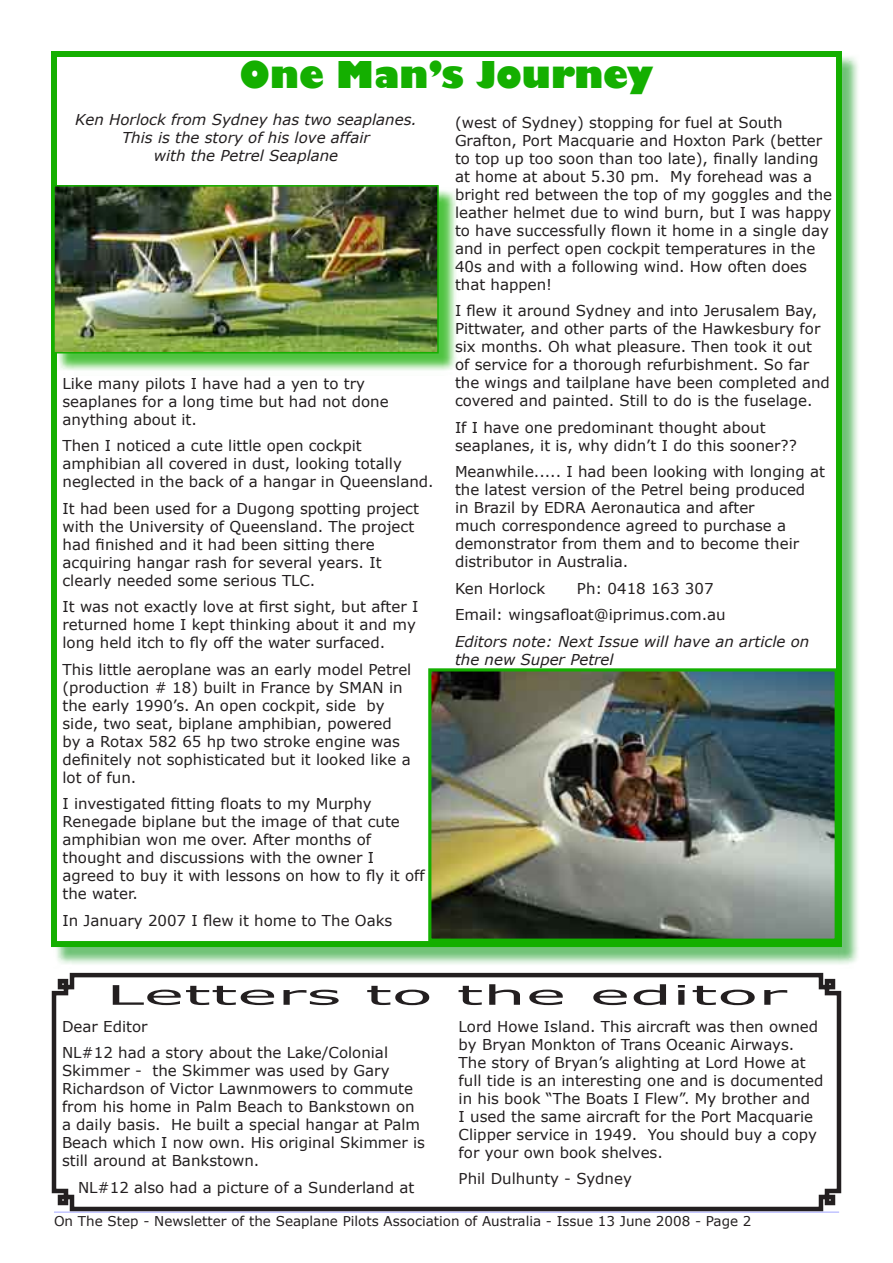
<style>
.page{position:relative;width:893px;height:1263px;background:#fff}
.page>*{position:absolute;margin:0;border:0;box-sizing:border-box;transform-origin:0 0}
.Heading_Style_A{font:800 36px "Gill Sans";color:#14af00}
.Body_Text{font:27px "Verdana";color:#231f20;scale:2.5 1}
.Body_Text-2{font:15px/18px "Verdana";color:#231f20}
.Body_Text-3{font:italic 15px/18px "Verdana";color:#231f20}
.t1{font:13.5px "Verdana";color:#231f20}
</style>
<div class="page">
<div style="left:53px;top:53px;width:815px;height:919px;background:#40ae49;opacity:.75"></div>
<div style="left:51px;top:51px;width:791px;height:896px;background:#fff;border:6px solid #14af00"></div>
<img style="left:432px;top:672px;width:402px;height:266px">
<div style="left:428px;top:668px;width:410px;height:274px;border:3px solid #14af00"></div>
<div style="left:56px;top:187px;width:408px;height:191px;background:#14af00;opacity:.75"></div>
<img style="left:56px;top:188px;width:380px;height:162px">
<div style="left:53px;top:185px;width:386px;height:168px;border:2px solid #14af00"></div>
<svg style="left:51px;top:970px;width:792px;height:243px"></svg>
<p class="Heading_Style_A" style="left:239px;top:52px;width:416px">One Man’s Journey</p>
<p class="Body_Text-2" style="left:455px;top:113px;width:379px">(west of Sydney) stopping for fuel at South Grafton, Port Macquarie and Hoxton Park (better to top up too soon than too late), finally landing at home at about 5.30 pm. My forehead was a bright red between the top of my goggles and the leather helmet due to wind burn, but I was happy to have successfully flown it home in a single day and in perfect open cockpit temperatures in the 40s and with a following wind. How often does that happen!</p>
<p class="Body_Text-2" style="left:455px;top:301px;width:376px">I flew it around Sydney and into Jerusalem Bay, Pittwater, and other parts of the Hawkesbury for six months. Oh what pleasure. Then took it out of service for a thorough refurbishment. So far the wings and tailplane have been completed and covered and painted. Still to do is the fuselage.</p>
<p class="Body_Text-2" style="left:455px;top:418px;width:343px">If I have one predominant thought about seaplanes, it is, why didn’t I do this sooner??</p>
<p class="Body_Text-2" style="left:455px;top:462px;width:371px">Meanwhile..... I had been looking with longing at the latest version of the Petrel being produced<br>in Brazil by EDRA Aeronautica and after<br>much correspondence agreed to purchase a demonstrator from them and to become their distributor in Australia.</p>
<p class="Body_Text-2" style="left:455px;top:579px;width:92px">Ken Horlock</p>
<p class="Body_Text-2" style="left:577px;top:579px;width:138px">Ph: 0418 163 307</p>
<p class="Body_Text-2" style="left:455px;top:605px;width:272px">Email: wingsafloat@iprimus.com.au</p>
<p class="Body_Text-3" style="left:455px;top:632px;width:356px">Editors note: Next Issue will have an article on the new Super Petrel</p>
<p class="Body_Text-3" style="left:75px;top:110px;width:343px;text-align:center">Ken Horlock from Sydney has two seaplanes.<br>This is the story of his love affair<br>with the Petrel Seaplane</p>
<p class="Body_Text-2" style="left:63px;top:374px;width:328px">Like many pilots I have had a yen to try seaplanes for a long time but had not done anything about it.</p>
<p class="Body_Text-2" style="left:63px;top:436px;width:373px">Then I noticed a cute little open cockpit amphibian all covered in dust, looking totally neglected in the back of a hangar in Queensland.</p>
<p class="Body_Text-2" style="left:63px;top:499px;width:358px">It had been used for a Dugong spotting project with the University of Queensland. The project had finished and it had been sitting there acquiring hangar rash for several years. It clearly needed some serious TLC.</p>
<p class="Body_Text-2" style="left:63px;top:597px;width:357px">It was not exactly love at first sight, but after I returned home I kept thinking about it and my long held itch to fly off the water surfaced.</p>
<p class="Body_Text-2" style="left:63px;top:660px;width:350px">This little aeroplane was an early model Petrel (production # 18) built in France by SMAN in the early 1990’s. An open cockpit, side by side, two seat, biplane amphibian, powered by a Rotax 582 65 hp two stroke engine was definitely not sophisticated but it looked like a lot of fun.</p>
<p class="Body_Text-2" style="left:63px;top:794px;width:364px">I investigated fitting floats to my Murphy Renegade biplane but the image of that cute amphibian won me over. After months of thought and discussions with the owner I agreed to buy it with lessons on how to fly it off the water.</p>
<p class="Body_Text-2" style="left:63px;top:911px;width:331px">In January 2007 I flew it home to The Oaks</p>
<p class="Body_Text" style="left:106px;top:978px;width:274px">Letters to the editor</p>
<p class="Body_Text-2" style="left:62px;top:1017px;width:87px">Dear Editor</p>
<p class="Body_Text-2" style="left:62px;top:1043px;width:365px">NL#12 had a story about the Lake/Colonial Skimmer - the Skimmer was used by Gary Richardson of Victor Lawnmowers to commute from his home in Palm Beach to Bankstown on a daily basis. He built a special hangar at Palm Beach which I now own. His original Skimmer is still around at Bankstown.</p>
<p class="Body_Text-2" style="left:78px;top:1178px;width:338px">NL#12 also had a picture of a Sunderland at</p>
<p class="Body_Text-2" style="left:459px;top:1017px;width:366px">Lord Howe Island. This aircraft was then owned by Bryan Monkton of Trans Oceanic Airways.<br>The story of Bryan’s alighting at Lord Howe at full tide is an interesting one and is documented in his book “The Boats I Flew”. My brother and<br>I used the same aircraft for the Port Macquarie Clipper service in 1949. You should buy a copy for your own book shelves.</p>
<p class="Body_Text-2" style="left:459px;top:1169px;width:175px">Phil Dulhunty - Sydney</p>
<p class="t1" style="left:54px;top:1212px;width:699px">On The Step - Newsletter of the Seaplane Pilots Association of Australia - Issue 13 June 2008 - Page 2</p>
</div>
